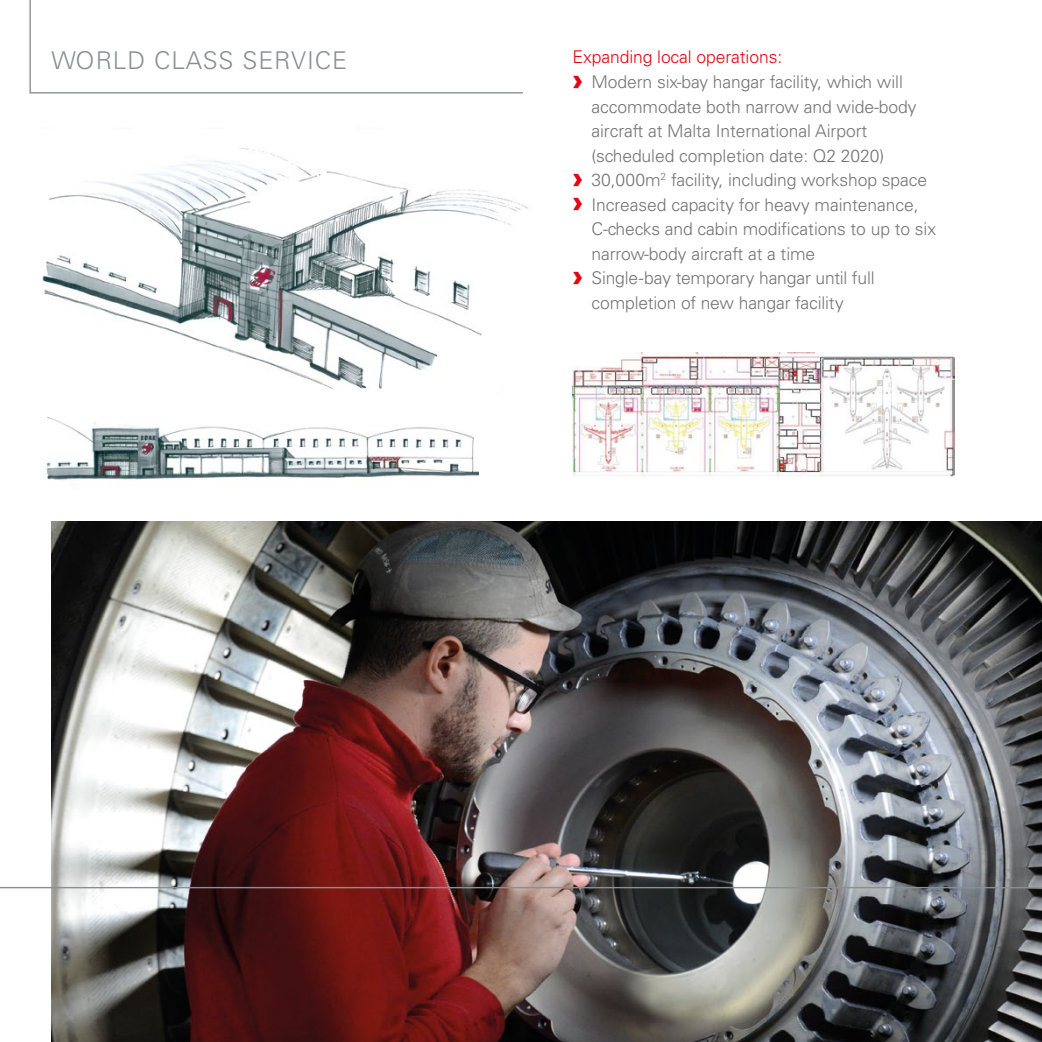
<style>
.page{position:relative;width:1042px;height:1042px;background:#fff}
.page>*{position:absolute;margin:0;border:0;box-sizing:border-box;transform-origin:0 0}
.t1{font:300 24.5px "Univers";letter-spacing:.04em;color:#8b8f91}
.t2{font:300 17.5px "Univers";letter-spacing:-.005em;color:#757474}
.t3{font:300 17.5px "Univers";letter-spacing:-.005em;color:#e30613}
.s1{font-weight:900;font-size:31.5px;color:#e30613}
</style>
<div class="page">
<img style="left:42px;top:148px;width:486px;height:241px">
<img style="left:51px;top:521px;width:991px;height:365px">
<img style="left:0;top:886px;width:1042px;height:156px">
<svg style="left:29px;top:0;width:494px;height:94px"></svg>
<img style="left:572px;top:352px;width:382px;height:125px">
<img style="left:46px;top:417px;width:433px;height:64px">
<h1 class="t1" style="left:51px;top:46px;width:297px">WORLD CLASS SERVICE</h1>
<p class="t3" style="left:572px;top:47px;width:211px">Expanding local operations:</p>
<p class="t2" style="left:572px;top:71px;width:332px"><span class="s1">›</span> Modern six-bay hangar facility, which will</p>
<p class="t2" style="left:591px;top:96px;width:327px">accommodate both narrow and wide-body</p>
<p class="t2" style="left:591px;top:120px;width:277px">aircraft at Malta International Airport</p>
<p class="t2" style="left:591px;top:145px;width:294px">(scheduled completion date: Q2 2020)</p>
<p class="t2" style="left:572px;top:169px;width:356px"><span class="s1">›</span> 30,000m<sup>2</sup> facility, including workshop space</p>
<p class="t2" style="left:572px;top:194px;width:348px"><span class="s1">›</span> Increased capacity for heavy maintenance,</p>
<p class="t2" style="left:591px;top:218px;width:346px">C-checks and cabin modifications to up to six</p>
<p class="t2" style="left:591px;top:243px;width:225px">narrow-body aircraft at a time</p>
<p class="t2" style="left:572px;top:267px;width:304px"><span class="s1">›</span> Single-bay temporary hangar until full</p>
<p class="t2" style="left:591px;top:292px;width:254px">completion of new hangar facility</p>
</div>
